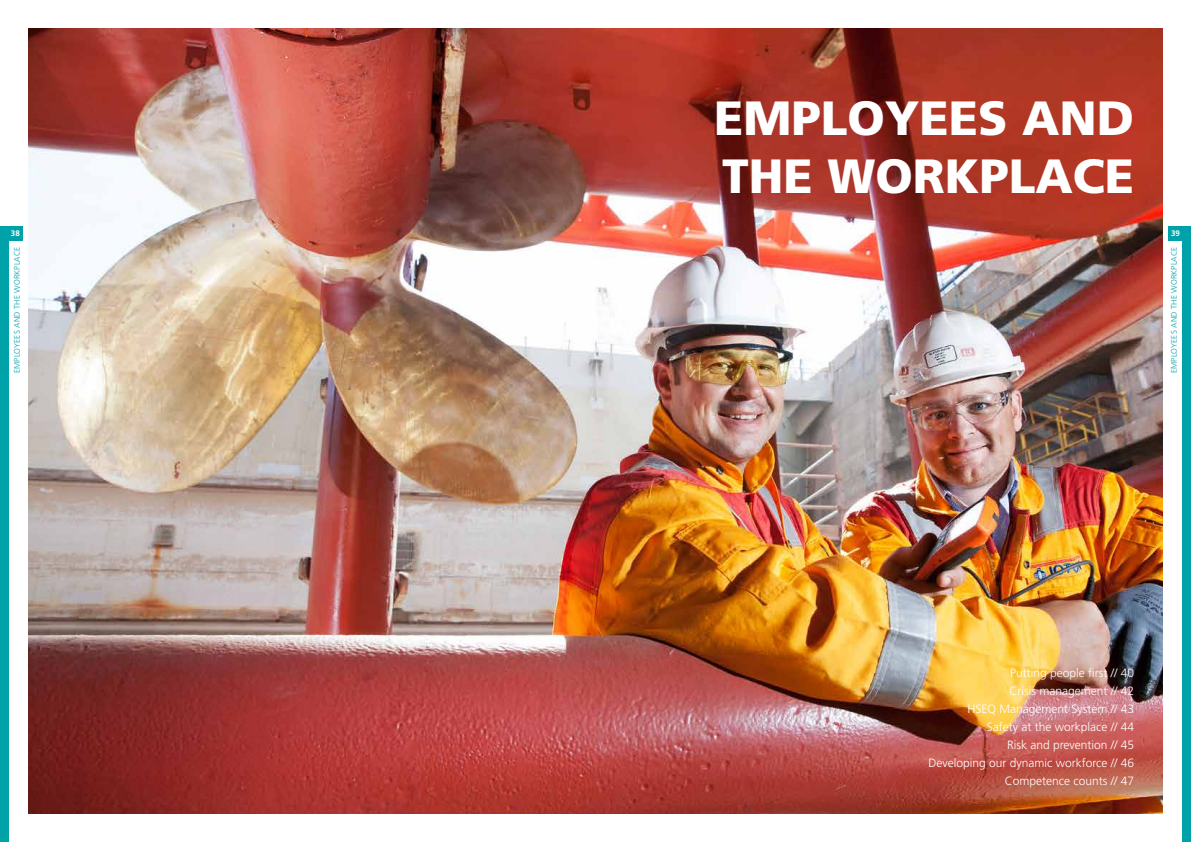
<style>
.page{position:relative;width:1191px;height:842px;background:#fff}
.page>*{position:absolute;margin:0;border:0;box-sizing:border-box;transform-origin:0 0}
.t1{font:900 48px/57.6px "Frutiger";color:#fff}
.t2{font:300 12px/18px "Frutiger";color:#fff;text-align:right}
.t3{font:300 8px "Frutiger";letter-spacing:.02em;color:#00a2aa}
.t4{font:700 8px "Frutiger";color:#fff}
</style>
<div class="page">
<div style="left:1182px;top:227px;width:9px;height:615px;background:#00a2aa"></div>
<div style="left:1168px;top:227px;width:14px;height:14px;background:#00a2aa"></div>
<div style="left:0;top:227px;width:9px;height:615px;background:#00a2aa"></div>
<div style="left:9px;top:227px;width:14px;height:14px;background:#00a2aa"></div>
<img style="left:28px;top:28px;width:1134px;height:786px">
<h1 class="t1" style="left:714px;top:89px;width:422px">EMPLOYEES AND<br>THE WORKPLACE</h1>
<p class="t4" style="left:11px;top:229px;width:10px">38</p>
<p class="t4" style="left:1171px;top:229px;width:10px">39</p>
<p class="t3" style="left:13px;top:373px;width:128px;rotate:-90deg">EMPLOYEES AND THE WORKPLACE</p>
<p class="t3" style="left:1169px;top:373px;width:128px;rotate:-90deg">EMPLOYEES AND THE WORKPLACE</p>
<p class="t2" style="left:928px;top:664px;width:207px">Putting people first // 40<br>Crisis management // 42<br>HSEQ Management System // 43<br>Safety at the workplace // 44<br>Risk and prevention // 45<br>Developing our dynamic workforce // 46<br>Competence counts // 47</p>
</div>
